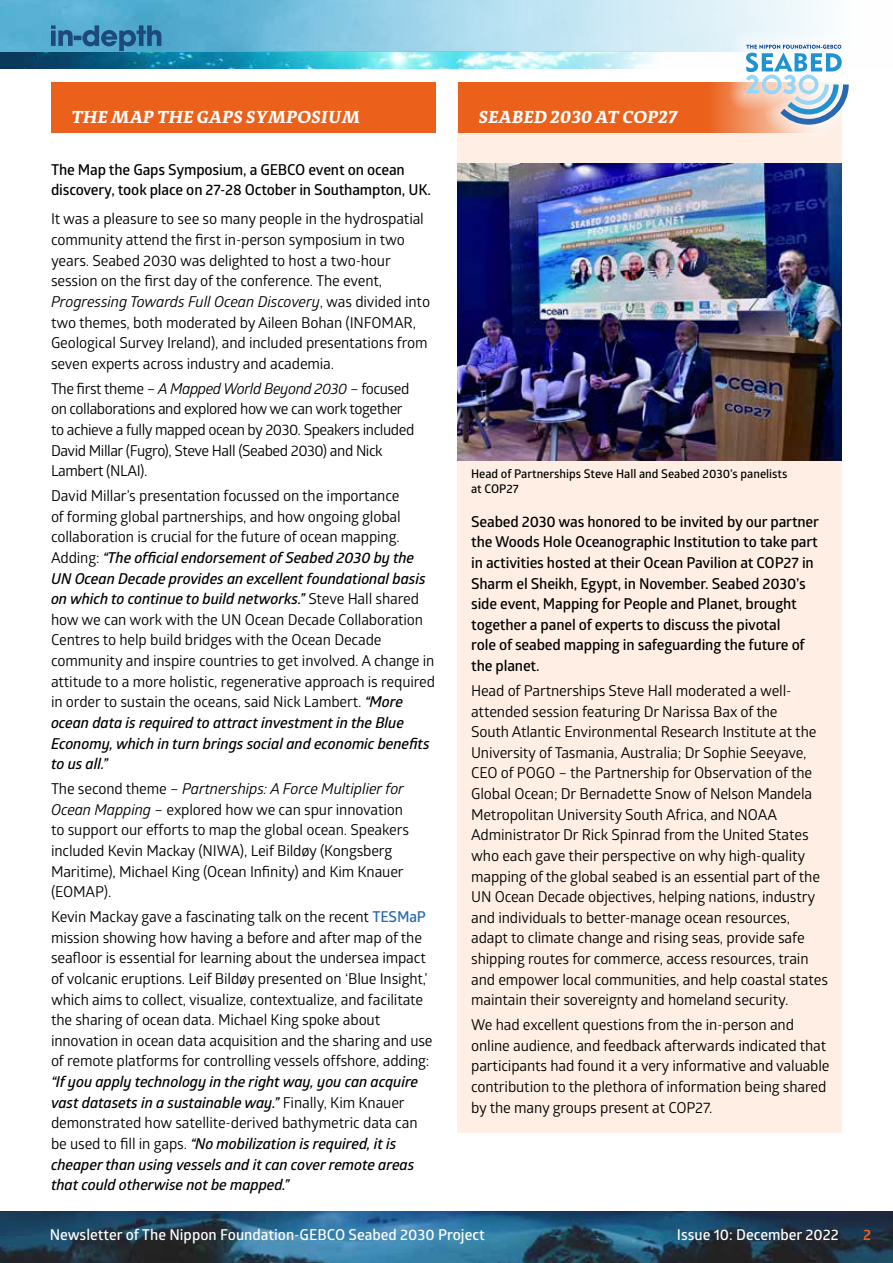
<style>
.page{position:relative;width:893px;height:1263px;background:#fff}
.page>*{position:absolute;margin:0;border:0;box-sizing:border-box;transform-origin:0 0}
.t1{font:italic 700 18px "Adagio Serif";letter-spacing:.01em;color:#fff}
.t2{font:15px/20.7px "Glober";letter-spacing:-.01em;color:#000}
.t3{font:600 15px/20.7px "Glober";letter-spacing:-.01em;color:#000}
.t4{font:italic 600 15px/20.7px "Glober";letter-spacing:-.01em;color:#000}
.t5{font:15px/20.5px "Glober";letter-spacing:-.03em;color:#000}
.t6{font:600 15px "Glober";color:#fff}
.t7{font:700 15px "Glober";color:#eb611c}
.t8{font:600 12px/15px "Glober";color:#000}
.s1{font-style:italic}
.s2{font-weight:600;font-style:italic}
.s3{font-weight:600;color:#2768b1}
.s4{font-weight:400;font-style:normal}
</style>
<div class="page">
<img style="left:0;top:1212px;width:893px;height:51px">
<img style="left:0;top:0;width:819px;height:68px">
<svg style="left:51px;top:25px;width:110px;height:26px;background:#3c83ad"></svg>
<div style="left:51px;top:82px;width:385px;height:51px;background:#eb611c"></div>
<div style="left:457px;top:82px;width:385px;height:1050px;background:#feeee3"></div>
<img style="left:457px;top:163px;width:385px;height:298px">
<div style="left:458px;top:82px;width:385px;height:51px;background:#eb611c"></div>
<svg style="left:729px;top:28px;width:114px;height:105px"></svg>
<svg style="left:746px;top:45px;width:103px;height:80px"></svg>
<p class="t1" style="left:72px;top:105px;width:291px">THE MAP THE GAPS SYMPOSIUM</p>
<p class="t3" style="left:51px;top:158px;width:382px">The Map the Gaps Symposium, a GEBCO event on ocean discovery, took place on 27-28 October in Southampton, UK.</p>
<p class="t2" style="left:51px;top:208px;width:381px">It was a pleasure to see so many people in the hydrospatial community attend the first in-person symposium in two years. Seabed 2030 was delighted to host a two-hour session on the first day of the conference. The event, <span class="s1">Progressing Towards Full Ocean Discovery</span>, was divided into two themes, both moderated by Aileen Bohan (INFOMAR, Geological Survey Ireland), and included presentations from seven experts across industry and academia.</p>
<p class="t5" style="left:51px;top:377px;width:365px">The first theme – <span class="s1">A Mapped World Beyond 2030</span> – focused on collaborations and explored how we can work together to achieve a fully mapped ocean by 2030. Speakers included David Millar (Fugro), Steve Hall (Seabed 2030) and Nick Lambert (NLAI).</p>
<p class="t2" style="left:51px;top:485px;width:386px">David Millar’s presentation focussed on the importance<br>of forming global partnerships, and how ongoing global collaboration is crucial for the future of ocean mapping.<br>Adding: <span class="s2">“The official endorsement of Seabed 2030 by the UN Ocean Decade provides an excellent foundational basis on which to continue to build networks.”</span> Steve Hall shared how we can work with the UN Ocean Decade Collaboration Centres to help build bridges with the Ocean Decade community and inspire countries to get involved. A change in attitude to a more holistic, regenerative approach is required in order to sustain the oceans, said Nick Lambert. <span class="s2">“More ocean data is required to attract investment in the Blue Economy, which in turn brings social and economic benefits to us all.”</span></p>
<p class="t2" style="left:51px;top:778px;width:360px">The second theme – <span class="s1">Partnerships: A Force Multiplier for Ocean Mapping</span> – explored how we can spur innovation to support our efforts to map the global ocean. Speakers included Kevin Mackay (NIWA), Leif Bildøy (Kongsberg Maritime), Michael King (Ocean Infinity) and Kim Knauer (EOMAP).</p>
<p class="t2" style="left:51px;top:906px;width:383px">Kevin Mackay gave a fascinating talk on the recent <span class="s3">TESMaP </span>mission showing how having a before and after map of the seafloor is essential for learning about the undersea impact of volcanic eruptions. Leif Bildøy presented on ‘Blue Insight,’ which aims to collect, visualize, contextualize, and facilitate the sharing of ocean data. Michael King spoke about innovation in ocean data acquisition and the sharing and use of remote platforms for controlling vessels offshore, adding:</p>
<p class="t4" style="left:51px;top:1071px;width:369px">“If you apply technology in the right way, you can acquire vast datasets in a sustainable way.” <span class="s4">Finally, Kim Knauer demonstrated how satellite-derived bathymetric data can be used to fill in gaps.</span> “No mobilization is required, it is cheaper than using vessels and it can cover remote areas that could otherwise not be mapped.”</p>
<p class="t1" style="left:480px;top:105px;width:200px">SEABED 2030 AT COP27</p>
<p class="t8" style="left:471px;top:466px;width:318px">Head of Partnerships Steve Hall and Seabed 2030’s panelists at COP27</p>
<p class="t3" style="left:471px;top:510px;width:349px">Seabed 2030 was honored to be invited by our partner the Woods Hole Oceanographic Institution to take part in activities hosted at their Ocean Pavilion at COP27 in Sharm el Sheikh, Egypt, in November. Seabed 2030’s side event, Mapping for People and Planet, brought together a panel of experts to discuss the pivotal<br>role of seabed mapping in safeguarding the future of the planet.</p>
<p class="t2" style="left:471px;top:680px;width:358px">Head of Partnerships Steve Hall moderated a well&shy;attended session featuring Dr Narissa Bax of the<br>South Atlantic Environmental Research Institute at the University of Tasmania, Australia; Dr Sophie Seeyave, CEO of POGO – the Partnership for Observation of the Global Ocean; Dr Bernadette Snow of Nelson Mandela Metropolitan University South Africa, and NOAA Administrator Dr Rick Spinrad from the United States who each gave their perspective on why high-quality mapping of the global seabed is an essential part of the UN Ocean Decade objectives, helping nations, industry and individuals to better-manage ocean resources, adapt to climate change and rising seas, provide safe shipping routes for commerce, access resources, train and empower local communities, and help coastal states maintain their sovereignty and homeland security.</p>
<p class="t2" style="left:471px;top:1014px;width:360px">We had excellent questions from the in-person and online audience, and feedback afterwards indicated that participants had found it a very informative and valuable contribution to the plethora of information being shared by the many groups present at COP27.</p>
<p class="t6" style="left:50px;top:1224px;width:437px">Newsletter of The Nippon Foundation-GEBCO Seabed 2030 Project</p>
<p class="t6" style="left:677px;top:1224px;width:163px">Issue 10: December 2022</p>
<p class="t7" style="left:863px;top:1224px;width:10px">2</p>
</div>
